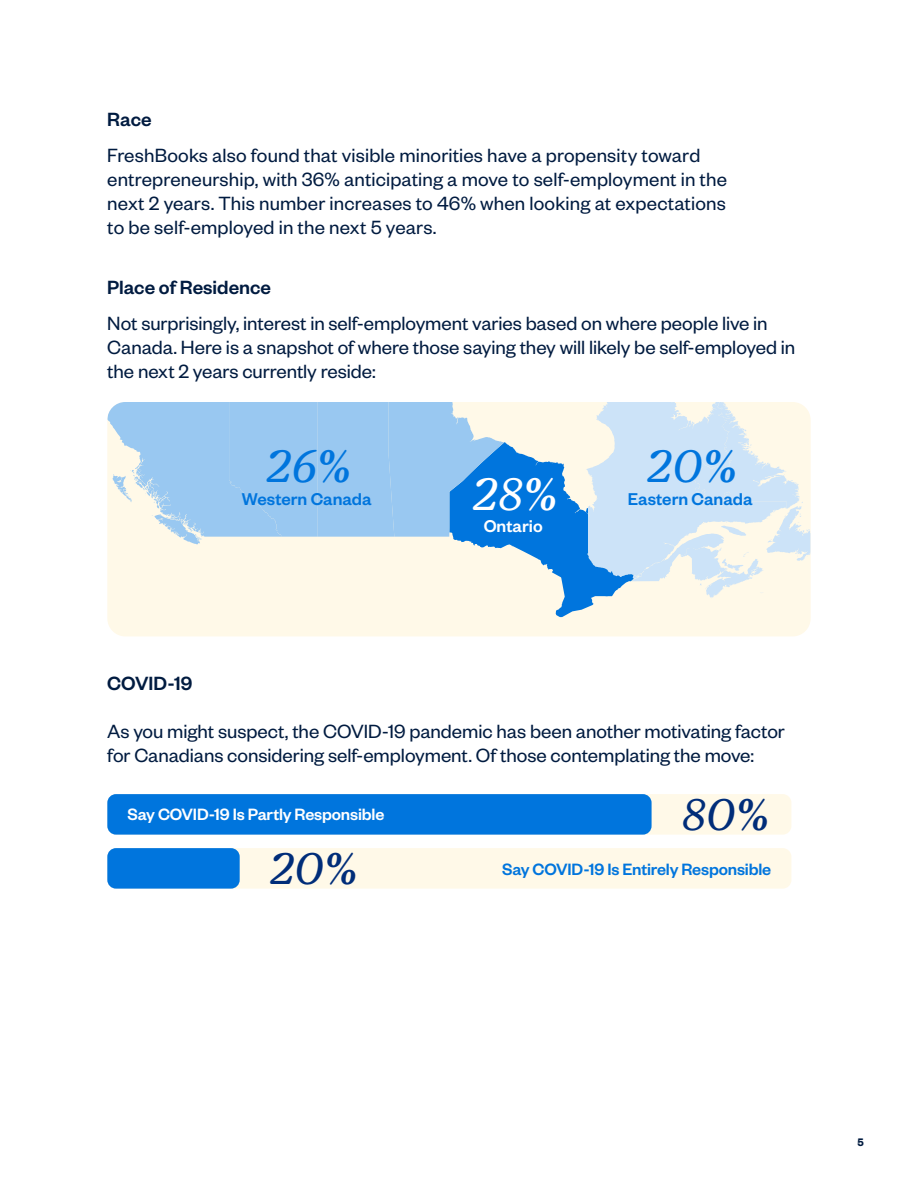
<style>
.page{position:relative;width:918px;height:1188px;background:#fff}
.page>*{position:absolute;margin:0;border:0;box-sizing:border-box;transform-origin:0 0}
.t1{font:italic 300 46.2px "Moranga";color:#0075dd}
.t2{font:italic 300 46.2px "Moranga";color:#fff}
.t3{font:italic 300 45px "Moranga";color:#002d79}
.t4{font:21px/24px "Founders Grotesk";color:#001b40}
.t5{font:500 21px "Founders Grotesk";color:#001b40}
.t6{font:500 18.75px "Founders Grotesk";color:#0075dd}
.t7{font:500 18.75px "Founders Grotesk";color:#fff}
.t8{font:500 18px "Founders Grotesk";letter-spacing:-.01em;color:#0075dd}
.t9{font:500 18px "Founders Grotesk";letter-spacing:-.01em;color:#fff}
.t10{font:600 12px "Founders Grotesk";color:#001b40}
</style>
<div class="page">
<div style="left:107px;top:617px;width:704px;height:19px;background:#fff9e8"></div>
<svg style="left:107px;top:402px;width:704px;height:215px;background:#c0daec"></svg>
<div style="left:107px;top:794px;width:684px;height:41px;background:#fff9e8;border-radius:9px"></div>
<div style="left:107px;top:794px;width:545px;height:41px;background:#0075dd;border-radius:9px"></div>
<div style="left:107px;top:848px;width:684px;height:41px;background:#fff9e8;border-radius:9px"></div>
<div style="left:107px;top:848px;width:133px;height:41px;background:#0075dd;border-radius:9px"></div>
<p class="t5" style="left:107px;top:106px;width:46px">Race</p>
<p class="t4" style="left:107px;top:142px;width:621px">FreshBooks also found that visible minorities have a propensity toward entrepreneurship, with 36% anticipating a move to self-employment in the next 2 years. This number increases to 46% when looking at expectations to be self-employed in the next 5 years.</p>
<p class="t5" style="left:107px;top:274px;width:165px">Place of Residence</p>
<p class="t4" style="left:107px;top:310px;width:689px">Not surprisingly, interest in self-employment varies based on where people live in<br>Canada. Here is a snapshot of where those saying they will likely be self-employed in the next 2 years currently reside:</p>
<h1 class="t1" style="left:265px;top:436px;width:86px">26%</h1>
<p class="t6" style="left:242px;top:487px;width:131px">Western Canada</p>
<h1 class="t2" style="left:471px;top:464px;width:86px">28%</h1>
<p class="t7" style="left:484px;top:515px;width:61px">Ontario</p>
<h1 class="t1" style="left:645px;top:436px;width:91px">20%</h1>
<p class="t6" style="left:628px;top:487px;width:126px">Eastern Canada</p>
<p class="t5" style="left:107px;top:670px;width:87px">COVID-19</p>
<p class="t4" style="left:107px;top:718px;width:679px">As you might suspect, the COVID-19 pandemic has been another motivating factor for Canadians considering self-employment. Of those contemplating the move:</p>
<p class="t9" style="left:128px;top:803px;width:258px">Say COVID-19 Is Partly Responsible</p>
<h2 class="t3" style="left:680px;top:785px;width:89px">80%</h2>
<h2 class="t3" style="left:268px;top:839px;width:89px">20%</h2>
<p class="t8" style="left:502px;top:858px;width:271px">Say COVID-19 Is Entirely Responsible</p>
<p class="t10" style="left:858px;top:1134px;width:8px">5</p>
</div>
